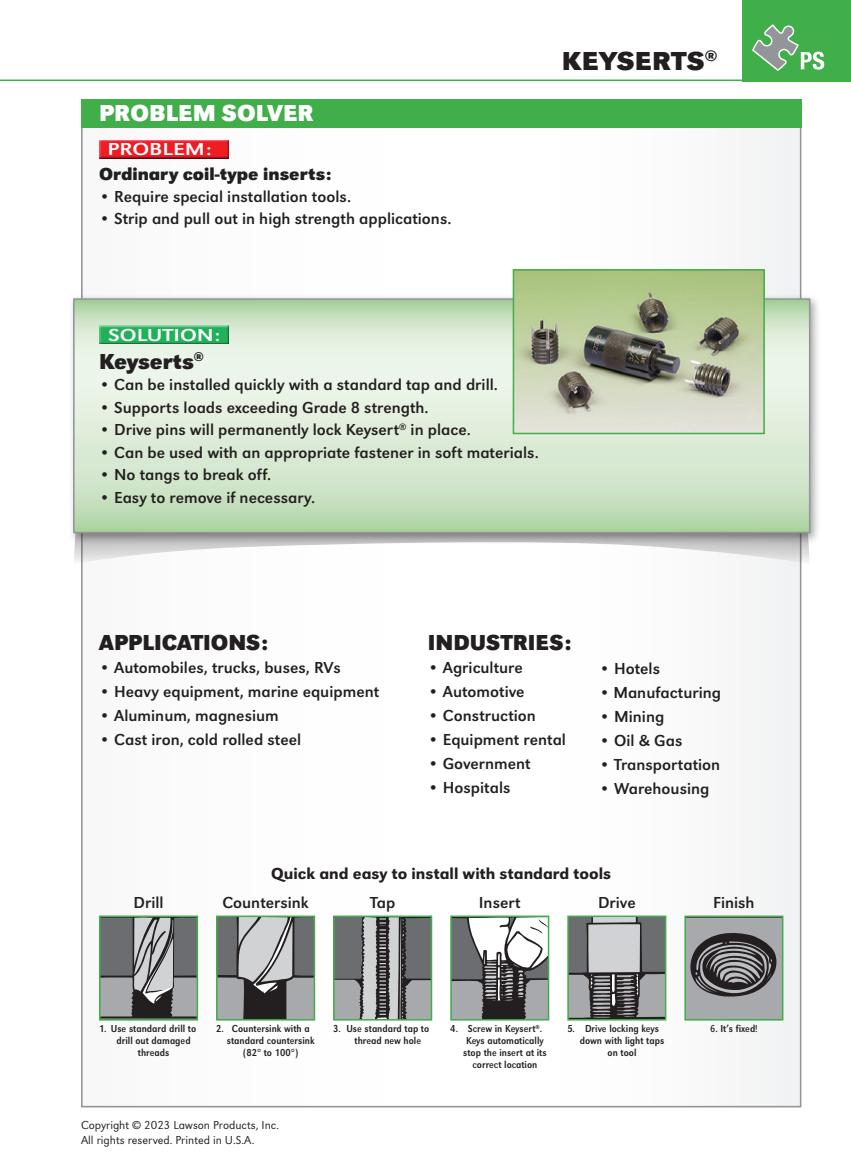
<style>
.page{position:relative;width:851px;height:1175px;background:#fff}
.page>*{position:absolute;margin:0;border:0;box-sizing:border-box;transform-origin:0 0}
.t1{font:700 27px "URW Grotesk Wid";letter-spacing:.01em;color:#231f20}
.t2{font:700 24px "URW Grotesk";color:#fff}
.t3{font:700 22.5px "URW Grotesk";color:#231f20}
.t4{font:700 18px "URW Grotesk";color:#231f20}
.t5{font:18px "URW Grotesk";color:#fff;scale:1.25 1}
.t6{font:16.5px "URW Grotesk";color:#231f20}
.t7{font:500 16.5px "URW Grotesk";color:#231f20}
.t8{font:300 12px/15px "URW Grotesk";color:#231f20}
.t9{font:10.5px/12px "URW Grotesk Ext Nar";color:#231f20}
</style>
<div class="page">
<div style="left:742px;top:0;width:108px;height:81px;background:#40ae49"></div>
<hr style="left:0;top:80px;width:850px;height:1px;background:#40ae49">
<svg style="left:752px;top:24px;width:72px;height:47px"></svg>
<div style="left:81px;top:99px;width:720px;height:29px;background:#40ae49"></div>
<svg style="left:74px;top:545px;width:735px;height:19px"></svg>
<div style="left:68px;top:293px;width:753px;height:252px;background:#231f20;opacity:.4"></div>
<svg style="left:76px;top:301px;width:731px;height:229px;background:#d4e8cf"></svg>
<div style="left:73px;top:298px;width:737px;height:235px;border:2px solid #939598"></div>
<div style="left:98px;top:324px;width:132px;height:22px;background:#231f20;opacity:.75"></div>
<img style="left:515px;top:272px;width:246px;height:159px">
<div style="left:512px;top:269px;width:252px;height:165px;border:2px solid #40ae49"></div>
<svg style="left:102px;top:918px;width:93px;height:99px;background:#858487"></svg>
<div style="left:99px;top:915px;width:99px;height:105px;border:2px solid #40ae49"></div>
<svg style="left:219px;top:918px;width:93px;height:99px;background:#8a8a8d"></svg>
<div style="left:216px;top:915px;width:99px;height:105px;border:2px solid #40ae49"></div>
<svg style="left:336px;top:918px;width:93px;height:99px;background:#838385"></svg>
<div style="left:333px;top:915px;width:99px;height:105px;border:2px solid #40ae49"></div>
<svg style="left:453px;top:918px;width:93px;height:99px"></svg>
<div style="left:450px;top:915px;width:99px;height:105px;border:2px solid #40ae49"></div>
<svg style="left:570px;top:918px;width:93px;height:99px;background:#8d8d8f"></svg>
<div style="left:567px;top:915px;width:99px;height:105px;border:2px solid #40ae49"></div>
<svg style="left:687px;top:918px;width:93px;height:99px;background:#818083"></svg>
<div style="left:684px;top:915px;width:99px;height:105px;border:2px solid #40ae49"></div>
<div style="left:98px;top:139px;width:132px;height:21px;background:#231f20;opacity:.75"></div>
<h2 class="t2" style="left:99px;top:99px;width:216px">PROBLEM SOLVER</h2>
<p class="t5" style="left:107px;top:138px;width:85px">PROBLEM:</p>
<p class="t6" style="left:99px;top:186px;width:253px">• Require special installation tools.</p>
<p class="t6" style="left:99px;top:209px;width:354px">• Strip and pull out in high strength applications.</p>
<p class="t4" style="left:99px;top:163px;width:234px">Ordinary coil-type inserts:</p>
<h1 class="t1" style="left:562px;top:45px;width:157px">KEYSERTS<sup>®</sup></h1>
<p class="t5" style="left:108px;top:324px;width:91px">SOLUTION:</p>
<p class="t6" style="left:99px;top:375px;width:400px">• Can be installed quickly with a standard tap and drill.</p>
<p class="t6" style="left:99px;top:398px;width:331px">• Supports loads exceeding Grade 8 strength.</p>
<p class="t6" style="left:99px;top:420px;width:373px">• Drive pins will permanently lock Keysert<sup>®</sup> in place.</p>
<p class="t6" style="left:99px;top:443px;width:441px">• Can be used with an appropriate fastener in soft materials.</p>
<p class="t6" style="left:99px;top:465px;width:174px">• No tangs to break off.</p>
<p class="t6" style="left:99px;top:488px;width:217px">• Easy to remove if necessary.</p>
<h3 class="t3" style="left:99px;top:348px;width:106px">Keyserts<sup>®</sup></h3>
<h3 class="t3" style="left:99px;top:629px;width:171px">APPLICATIONS:</h3>
<p class="t6" style="left:99px;top:657px;width:243px">• Automobiles, trucks, buses, RVs</p>
<p class="t6" style="left:99px;top:681px;width:282px">• Heavy equipment, marine equipment</p>
<p class="t6" style="left:99px;top:705px;width:181px">• Aluminum, magnesium</p>
<p class="t6" style="left:99px;top:729px;width:203px">• Cast iron, cold rolled steel</p>
<h3 class="t3" style="left:428px;top:629px;width:145px">INDUSTRIES:</h3>
<p class="t6" style="left:428px;top:657px;width:96px">• Agriculture</p>
<p class="t6" style="left:428px;top:681px;width:98px">• Automotive</p>
<p class="t6" style="left:428px;top:705px;width:110px">• Construction</p>
<p class="t6" style="left:428px;top:729px;width:140px">• Equipment rental</p>
<p class="t6" style="left:428px;top:753px;width:104px">• Government</p>
<p class="t6" style="left:428px;top:777px;width:84px">• Hospitals</p>
<p class="t6" style="left:599px;top:658px;width:62px">• Hotels</p>
<p class="t6" style="left:599px;top:682px;width:124px">• Manufacturing</p>
<p class="t6" style="left:599px;top:706px;width:67px">• Mining</p>
<p class="t6" style="left:599px;top:730px;width:85px">• Oil &amp; Gas</p>
<p class="t6" style="left:599px;top:754px;width:123px">• Transportation</p>
<p class="t6" style="left:599px;top:778px;width:112px">• Warehousing</p>
<p class="t7" style="left:271px;top:864px;width:341px">Quick and easy to install with standard tools</p>
<p class="t6" style="left:133px;top:892px;width:32px">Drill</p>
<p class="t6" style="left:222px;top:892px;width:88px">Countersink</p>
<p class="t6" style="left:370px;top:892px;width:27px">Tap</p>
<p class="t6" style="left:479px;top:892px;width:43px">Insert</p>
<p class="t6" style="left:598px;top:892px;width:39px">Drive</p>
<p class="t6" style="left:713px;top:892px;width:43px">Finish</p>
<p class="t9" style="left:99px;top:1023px;width:99px">1. Use standard drill to</p>
<p class="t9" style="left:116px;top:1035px;width:76px">drill out damaged</p>
<p class="t9" style="left:138px;top:1047px;width:33px">threads</p>
<p class="t9" style="left:216px;top:1023px;width:95px">2. Countersink with a</p>
<p class="t9" style="left:227px;top:1035px;width:89px">standard countersink</p>
<p class="t9" style="left:243px;top:1047px;width:56px">(82° to 100°)</p>
<p class="t9" style="left:354px;top:1023px;width:76px;text-indent:-21px">3. Use standard tap to thread new hole</p>
<p class="t9" style="left:450px;top:1023px;width:93px">4. Screw in Keysert<sup>®</sup>.</p>
<p class="t9" style="left:466px;top:1035px;width:79px">Keys automatically</p>
<p class="t9" style="left:463px;top:1047px;width:85px">stop the insert at its</p>
<p class="t9" style="left:472px;top:1059px;width:66px">correct location</p>
<p class="t9" style="left:567px;top:1023px;width:93px">5. Drive locking keys</p>
<p class="t9" style="left:579px;top:1035px;width:86px">down with light taps</p>
<p class="t9" style="left:607px;top:1047px;width:30px">on tool</p>
<p class="t9" style="left:710px;top:1023px;width:49px">6. It’s fixed!</p>
<p class="t8" style="left:81px;top:1118px;width:199px">Copyright © 2023 Lawson Products, Inc.<br>All rights reserved. Printed in U.S.A.</p>
</div>
